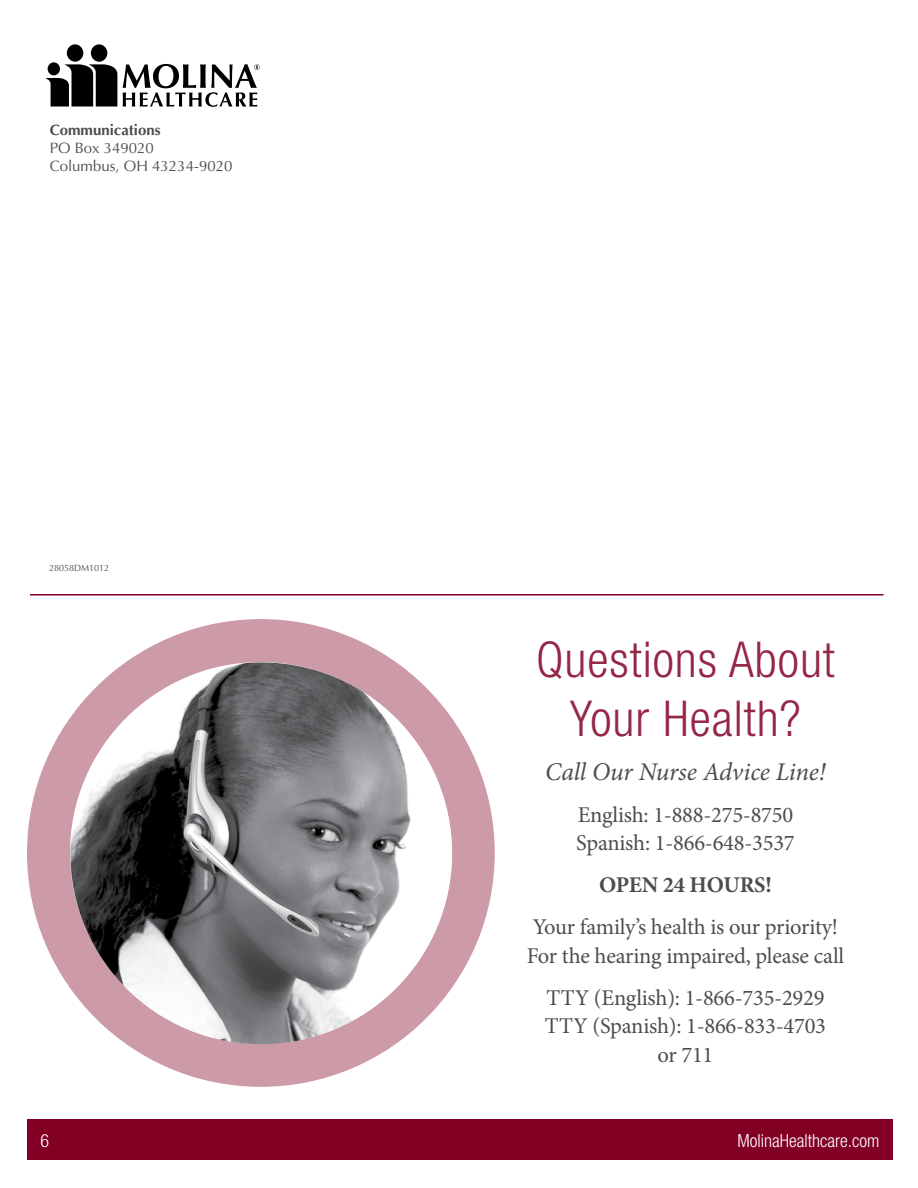
<style>
.page{position:relative;width:918px;height:1188px;background:#fff}
.page>*{position:absolute;margin:0;border:0;box-sizing:border-box;transform-origin:0 0}
.t1{font:300 condensed 49.5px/59.4px "Helvetica Neue";letter-spacing:.02em;color:#952645;text-align:center}
.t2{font:italic 25.5px "Minion Pro";letter-spacing:-.005em;color:#4d4d4f}
.t3{font:22.5px/28.5px "Minion Pro";letter-spacing:-.01em;color:#4d4d4f}
.t4{font:700 22.5px "Minion Pro";letter-spacing:-.015em;color:#4d4d4f}
.t5{font:300 condensed 18px "Helvetica Neue";color:#fff}
.t6{font:15px/18px "Optima LT Std";color:#4d4d4f}
.t7{font:700 15px "Optima LT Std";color:#4d4d4f}
.t8{font:9px "Optima LT Std";color:#4d4d4f}
</style>
<div class="page">
<hr style="left:30px;top:594px;width:853px;height:2px;background:#820024">
<svg style="left:123px;top:64px;width:137px;height:43px"></svg>
<div style="left:91px;top:44px;width:16px;height:18px;background:#000;border-radius:50%"></div>
<div style="left:67px;top:44px;width:16px;height:18px;background:#000;border-radius:50%"></div>
<svg style="left:45px;top:64px;width:72px;height:43px"></svg>
<div style="left:48px;top:62px;width:12px;height:13px;background:#000;border-radius:50%"></div>
<div style="left:27px;top:1119px;width:866px;height:40px;background:#820024"></div>
<div style="left:27px;top:619px;width:468px;height:468px;border:43px solid #820024;border-radius:50%"></div>
<img style="left:70px;top:662px;width:382px;height:382px;border-radius:191px">
<p class="t7" style="left:50px;top:121px;width:112px">Communications</p>
<p class="t6" style="left:50px;top:139px;width:184px">PO Box 349020<br>Columbus, OH 43234-9020</p>
<p class="t8" style="left:49px;top:562px;width:62px">28058DM1012</p>
<h1 class="t1" style="left:536px;top:629px;width:300px">Questions About<br>Your Health?</h1>
<p class="t2" style="left:545px;top:754px;width:282px">Call Our Nurse Advice Line!</p>
<p class="t3" style="left:576px;top:800px;width:220px">English: 1-888-275-8750<br>Spanish: 1-866-648-3537</p>
<p class="t4" style="left:599px;top:869px;width:174px">OPEN 24 HOURS!</p>
<p class="t3" style="left:527px;top:913px;width:319px">Your family’s health is our priority!<br>For the hearing impaired, please call</p>
<p class="t3" style="left:545px;top:984px;width:283px;text-align:center">TTY (English): 1-866-735-2929<br>TTY (Spanish): 1-866-833-4703 or 711</p>
<p class="t5" style="left:40px;top:1130px;width:10px">6</p>
<p class="t5" style="left:737px;top:1130px;width:143px">MolinaHealthcare.com</p>
</div>
